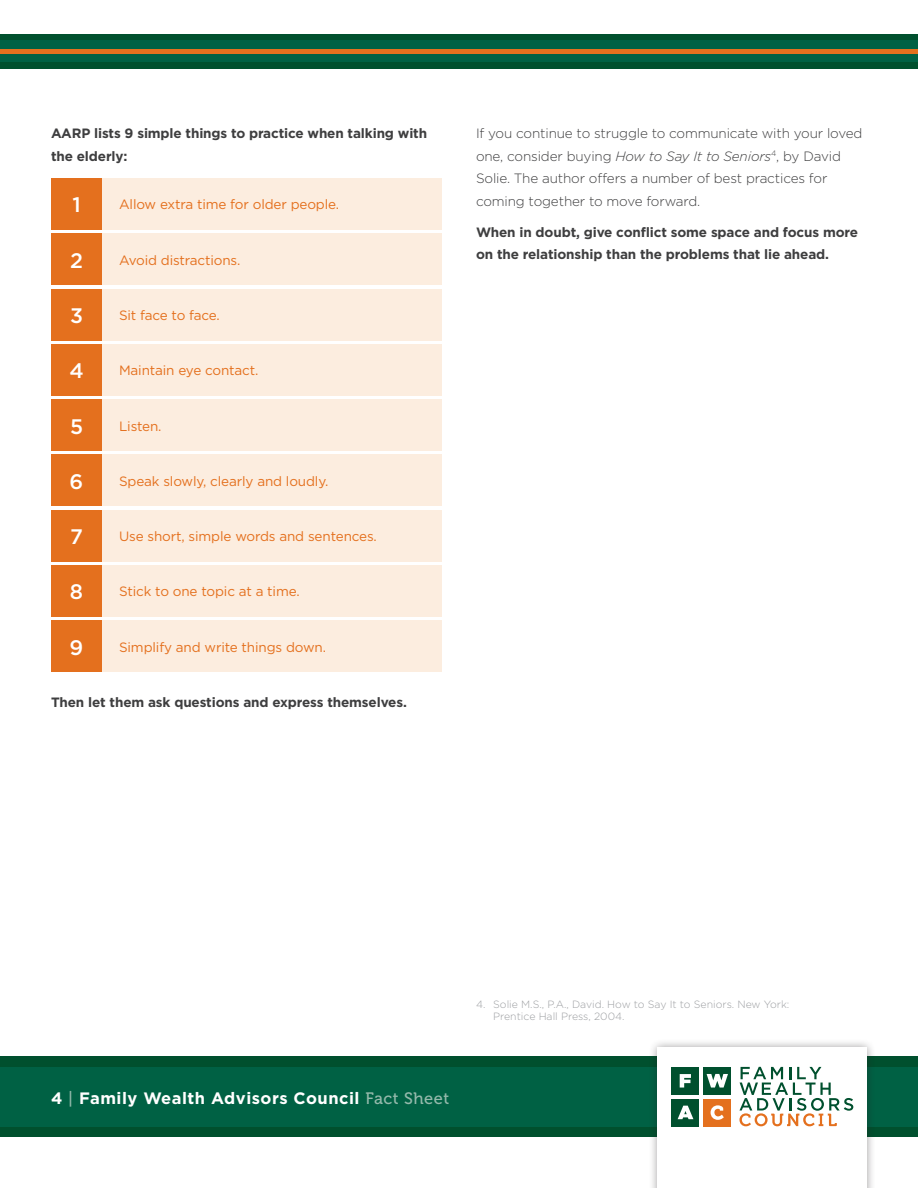
<style>
.page{position:relative;width:918px;height:1188px;background:#fff}
.page>*{position:absolute;margin:0;border:0;box-sizing:border-box;transform-origin:0 0}
.t1{font:500 21px "Gotham";color:#fff}
.t2{font:700 16.5px "Gotham";letter-spacing:.03em;color:#fff}
.t3{font:13.5px "Gotham";letter-spacing:-.01em;color:#e4701e}
.t4{font:700 13.5px/22.5px "Gotham";letter-spacing:-.01em;color:#3e3e3f}
.t5{font:300 13.5px/22.5px "Gotham";letter-spacing:-.01em;color:#3e3e3f}
.t6{font:300 10.5px/12px "Gotham";color:#9d9fa2}
.s1{font-style:italic}
.s2{font-family:"Museo 500";font-weight:400;color:#94b9ab}
</style>
<div class="page">
<div style="left:0;top:1056px;width:918px;height:81px;background:#00502e"></div>
<div style="left:0;top:1067px;width:918px;height:59px;background:#006144"></div>
<div style="left:649px;top:1039px;width:227px;height:149px;background:#231f20;opacity:.45"></div>
<div style="left:658px;top:1048px;width:209px;height:140px;background:#fff"></div>
<svg style="left:739px;top:1067px;width:114px;height:59px"></svg>
<div style="left:672px;top:1067px;width:27px;height:27px;background:#00502e"></div>
<svg style="left:680px;top:1074px;width:11px;height:14px"></svg>
<div style="left:704px;top:1067px;width:27px;height:27px;background:#00502e"></div>
<svg style="left:707px;top:1074px;width:21px;height:14px"></svg>
<div style="left:672px;top:1099px;width:27px;height:27px;background:#00502e"></div>
<svg style="left:678px;top:1106px;width:15px;height:13px"></svg>
<div style="left:704px;top:1099px;width:27px;height:27px;background:#e4701e"></div>
<svg style="left:711px;top:1105px;width:13px;height:15px"></svg>
<div style="left:0;top:34px;width:918px;height:34px;background:#00502e"></div>
<div style="left:0;top:41px;width:918px;height:21px;background:#006144"></div>
<hr style="left:0;top:49px;width:918px;height:4px;background:#e4701e">
<div style="left:51px;top:179px;width:51px;height:51px;background:#e4701e"></div>
<div style="left:51px;top:234px;width:51px;height:51px;background:#e4701e"></div>
<div style="left:51px;top:289px;width:51px;height:51px;background:#e4701e"></div>
<div style="left:51px;top:344px;width:51px;height:51px;background:#e4701e"></div>
<div style="left:51px;top:400px;width:51px;height:51px;background:#e4701e"></div>
<div style="left:51px;top:455px;width:51px;height:51px;background:#e4701e"></div>
<div style="left:51px;top:510px;width:51px;height:51px;background:#e4701e"></div>
<div style="left:51px;top:566px;width:51px;height:51px;background:#e4701e"></div>
<div style="left:51px;top:621px;width:51px;height:51px;background:#e4701e"></div>
<div style="left:102px;top:179px;width:340px;height:51px;background:#fceddf"></div>
<div style="left:102px;top:234px;width:340px;height:51px;background:#fceddf"></div>
<div style="left:102px;top:289px;width:340px;height:51px;background:#fceddf"></div>
<div style="left:102px;top:344px;width:340px;height:51px;background:#fceddf"></div>
<div style="left:102px;top:400px;width:340px;height:51px;background:#fceddf"></div>
<div style="left:102px;top:455px;width:340px;height:51px;background:#fceddf"></div>
<div style="left:102px;top:510px;width:340px;height:51px;background:#fceddf"></div>
<div style="left:102px;top:566px;width:340px;height:51px;background:#fceddf"></div>
<div style="left:102px;top:621px;width:340px;height:51px;background:#fceddf"></div>
<p class="t4" style="left:51px;top:122px;width:378px">AARP lists 9 simple things to practice when talking with the elderly:</p>
<h1 class="t1" style="left:72px;top:191px;width:10px">1</h1>
<p class="t3" style="left:119px;top:196px;width:222px">Allow extra time for older people.</p>
<h1 class="t1" style="left:70px;top:247px;width:14px">2</h1>
<p class="t3" style="left:119px;top:251px;width:123px">Avoid distractions.</p>
<h1 class="t1" style="left:70px;top:302px;width:14px">3</h1>
<p class="t3" style="left:119px;top:307px;width:102px">Sit face to face.</p>
<h1 class="t1" style="left:69px;top:357px;width:16px">4</h1>
<p class="t3" style="left:119px;top:362px;width:141px">Maintain eye contact.</p>
<h1 class="t1" style="left:70px;top:412px;width:15px">5</h1>
<p class="t3" style="left:119px;top:417px;width:44px">Listen.</p>
<h1 class="t1" style="left:70px;top:468px;width:15px">6</h1>
<p class="t3" style="left:119px;top:472px;width:211px">Speak slowly, clearly and loudly.</p>
<h1 class="t1" style="left:70px;top:523px;width:14px">7</h1>
<p class="t3" style="left:119px;top:528px;width:259px">Use short, simple words and sentences.</p>
<h1 class="t1" style="left:70px;top:578px;width:15px">8</h1>
<p class="t3" style="left:119px;top:583px;width:182px">Stick to one topic at a time.</p>
<h1 class="t1" style="left:70px;top:634px;width:15px">9</h1>
<p class="t3" style="left:119px;top:638px;width:209px">Simplify and write things down.</p>
<p class="t4" style="left:51px;top:691px;width:357px">Then let them ask questions and express themselves.</p>
<p class="t5" style="left:476px;top:122px;width:388px">If you continue to struggle to communicate with your loved one, consider buying <span class="s1">How to Say It to Seniors</span><sup>4</sup>, by David Solie. The author offers a number of best practices for coming together to move forward.</p>
<p class="t4" style="left:476px;top:221px;width:384px">When in doubt, give conflict some space and focus more on the relationship than the problems that lie ahead.</p>
<p class="t2" style="left:51px;top:1087px;width:400px">4 <span class="s2">|</span> Family Wealth Advisors Council <span class="s2">Fact Sheet</span></p>
<p class="t6" style="left:493px;top:998px;width:298px;text-indent:-17px">4. Solie M.S., P.A., David. How to Say It to Seniors. New York:<br>Prentice Hall Press, 2004.</p>
</div>
